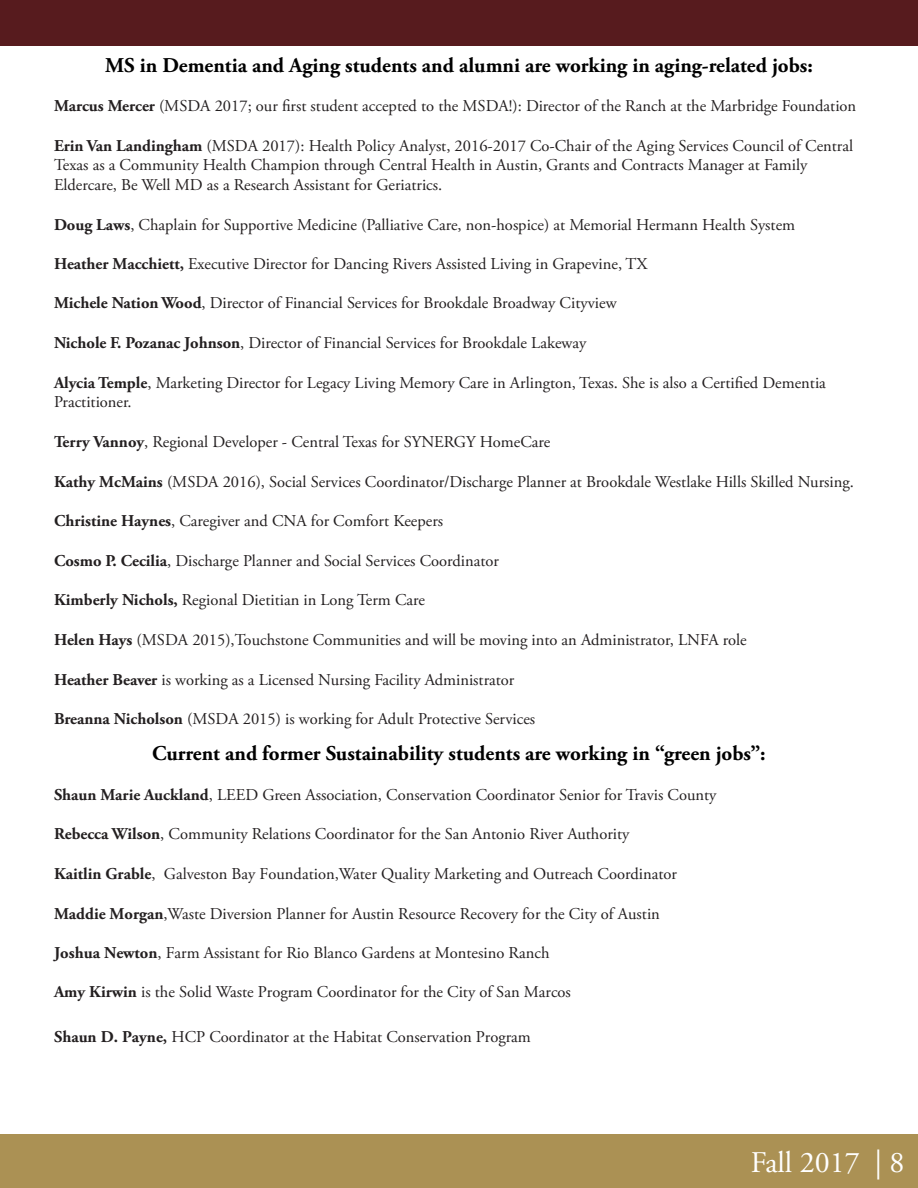
<style>
.page{position:relative;width:918px;height:1188px;background:#fff}
.page>*{position:absolute;margin:0;border:0;box-sizing:border-box;transform-origin:0 0}
.t1{font:30px "Adobe Garamond Pro";color:#fff}
.t2{font:700 21px "Adobe Garamond Pro";color:#000}
.t3{font:16.5px/19.6px "Adobe Garamond Pro";color:#231f20}
.s1{font-weight:700}
</style>
<div class="page">
<div style="left:0;top:1134px;width:918px;height:54px;background:#ab9154"></div>
<div style="left:0;top:0;width:918px;height:45px;background:#571b1e"></div>
<p class="t2" style="left:105px;top:53px;width:709px">MS in Dementia and Aging students and alumni are working in aging-related jobs:</p>
<p class="t3" style="left:54px;top:97px;width:804px"><span class="s1">Marcus Mercer</span> (MSDA 2017; our first student accepted to the MSDA!): Director of the Ranch at the Marbridge Foundation</p>
<p class="t3" style="left:54px;top:136px;width:801px"><span class="s1">Erin Van Landingham</span> (MSDA 2017): Health Policy Analyst, 2016-2017 Co-Chair of the Aging Services Council of Central<br>Texas as a Community Health Champion through Central Health in Austin, Grants and Contracts Manager at Family<br>Eldercare, Be Well MD as a Research Assistant for Geriatrics.</p>
<p class="t3" style="left:54px;top:215px;width:743px"><span class="s1">Doug Laws</span>, Chaplain for Supportive Medicine (Palliative Care, non-hospice) at Memorial Hermann Health System</p>
<p class="t3" style="left:54px;top:255px;width:595px"><span class="s1">Heather Macchiett,</span> Executive Director for Dancing Rivers Assisted Living in Grapevine, TX</p>
<p class="t3" style="left:54px;top:294px;width:564px"><span class="s1">Michele Nation Wood</span>, Director of Financial Services for Brookdale Broadway Cityview</p>
<p class="t3" style="left:54px;top:334px;width:534px"><span class="s1">Nichole F. Pozanac Johnson</span>, Director of Financial Services for Brookdale Lakeway</p>
<p class="t3" style="left:54px;top:374px;width:773px"><span class="s1">Alycia Temple</span>, Marketing Director for Legacy Living Memory Care in Arlington, Texas. She is also a Certified Dementia<br>Practitioner.</p>
<p class="t3" style="left:54px;top:433px;width:498px"><span class="s1">Terry Vannoy</span>, Regional Developer - Central Texas for SYNERGY HomeCare</p>
<p class="t3" style="left:54px;top:472px;width:801px"><span class="s1">Kathy McMains</span> (MSDA 2016), Social Services Coordinator/Discharge Planner at Brookdale Westlake Hills Skilled Nursing.</p>
<p class="t3" style="left:54px;top:512px;width:391px"><span class="s1">Christine Haynes</span>, Caregiver and CNA for Comfort Keepers</p>
<p class="t3" style="left:54px;top:551px;width:447px"><span class="s1">Cosmo P. Cecilia</span>, Discharge Planner and Social Services Coordinator</p>
<p class="t3" style="left:54px;top:591px;width:373px"><span class="s1">Kimberly Nichols,</span> Regional Dietitian in Long Term Care</p>
<p class="t3" style="left:54px;top:631px;width:694px"><span class="s1">Helen Hays</span> (MSDA 2015),Touchstone Communities and will be moving into an Administrator, LNFA role</p>
<p class="t3" style="left:54px;top:670px;width:462px"><span class="s1">Heather Beaver</span> is working as a Licensed Nursing Facility Administrator</p>
<p class="t3" style="left:54px;top:710px;width:483px"><span class="s1">Breanna Nicholson</span> (MSDA 2015) is working for Adult Protective Services</p>
<p class="t2" style="left:152px;top:741px;width:615px">Current and former Sustainability students are working in “green jobs”:</p>
<p class="t3" style="left:54px;top:785px;width:664px"><span class="s1">Shaun Marie Auckland</span>, LEED Green Association, Conservation Coordinator Senior for Travis County</p>
<p class="t3" style="left:54px;top:825px;width:577px"><span class="s1">Rebecca Wilson</span>, Community Relations Coordinator for the San Antonio River Authority</p>
<p class="t3" style="left:54px;top:864px;width:625px"><span class="s1">Kaitlin Grable</span>, Galveston Bay Foundation,Water Quality Marketing and Outreach Coordinator</p>
<p class="t3" style="left:54px;top:904px;width:607px"><span class="s1">Maddie Morgan</span>,Waste Diversion Planner for Austin Resource Recovery for the City of Austin</p>
<p class="t3" style="left:54px;top:943px;width:497px"><span class="s1">Joshua Newton</span>, Farm Assistant for Rio Blanco Gardens at Montesino Ranch</p>
<p class="t3" style="left:54px;top:983px;width:518px"><span class="s1">Amy Kirwin</span> is the Solid Waste Program Coordinator for the City of San Marcos</p>
<p class="t3" style="left:54px;top:1028px;width:478px"><span class="s1">Shaun D. Payne,</span> HCP Coordinator at the Habitat Conservation Program</p>
<p class="t1" style="left:751px;top:1144px;width:155px">Fall 2017 | 8</p>
</div>
